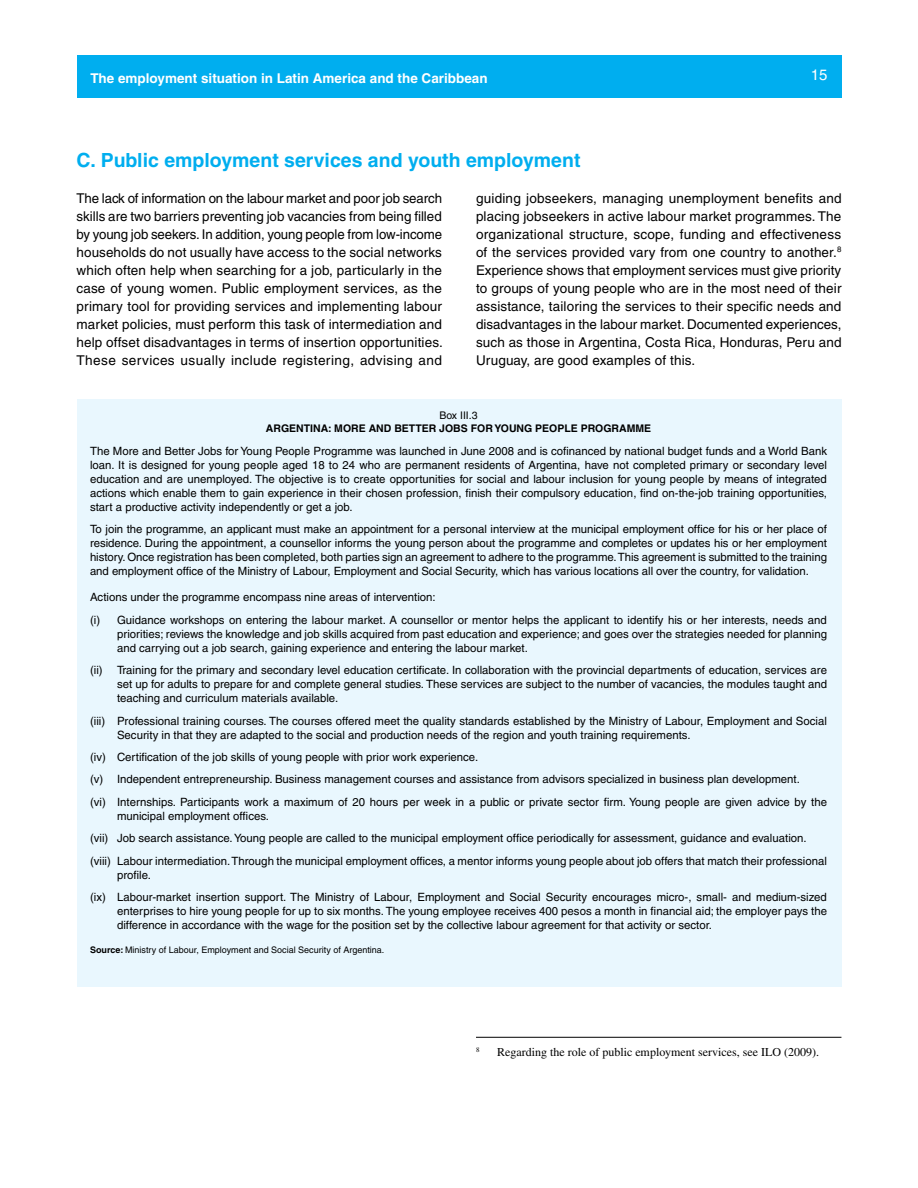
<style>
.page{position:relative;width:918px;height:1188px;background:#fff}
.page>*{position:absolute;margin:0;border:0;box-sizing:border-box;transform-origin:0 0}
.t1{font:700 19.5px "Helvetica";color:#00aeef}
.t2{font:15px "Helvetica";color:#fff}
.t3{font:13.5px/18px "Helvetica";letter-spacing:.025em;color:#000;text-align:justify}
.t4{font:700 13.5px "Helvetica";color:#fff}
.t5{font:12px "Times";color:#000}
.t6{font:11.4px/14px "Helvetica";color:#000}
.t7{font:700 10.5px "Helvetica";color:#000}
.t8{font:10.5px "Helvetica";color:#000}
.t9{font:9px "Helvetica";color:#000}
.t10{font:7.05px "Times";color:#000}
.s1{font-weight:700}
</style>
<div class="page">
<div style="left:77px;top:55px;width:764px;height:43px;background:#00aeef"></div>
<div style="left:77px;top:399px;width:764px;height:587px;background:#e9f7fe"></div>
<hr style="left:476px;top:1037px;width:365px;height:1px;background:#000">
<p class="t4" style="left:90px;top:70px;width:399px">The employment situation in Latin America and the Caribbean</p>
<h2 class="t2" style="left:811px;top:66px;width:18px">15</h2>
<h1 class="t1" style="left:77px;top:148px;width:506px">C. Public employment services and youth employment</h1>
<p class="t3" style="left:77px;top:189px;width:368px">The lack of information on the labour market and poor job search skills are two barriers preventing job vacancies from being filled by young job seekers. In addition, young people from low-income households do not usually have access to the social networks which often help when searching for a job, particularly in the case of young women. Public employment services, as the primary tool for providing services and implementing labour market policies, must perform this task of intermediation and help offset disadvantages in terms of insertion opportunities.<br>These services usually include registering, advising and</p>
<p class="t3" style="left:476px;top:189px;width:367px">guiding jobseekers, managing unemployment benefits and placing jobseekers in active labour market programmes. The organizational structure, scope, funding and effectiveness of the services provided vary from one country to another.<sup>8<br></sup>Experience shows that employment services must give priority to groups of young people who are in the most need of their assistance, tailoring the services to their specific needs and disadvantages in the labour market. Documented experiences, such as those in Argentina, Costa Rica, Honduras, Peru and Uruguay, are good examples of this.</p>
<p class="t8" style="left:439px;top:409px;width:40px">Box III.3</p>
<p class="t7" style="left:266px;top:422px;width:387px">ARGENTINA: MORE AND BETTER JOBS FOR YOUNG PEOPLE PROGRAMME</p>
<p class="t6" style="left:90px;top:444px;width:739px;text-align:justify">The More and Better Jobs for Young People Programme was launched in June 2008 and is cofinanced by national budget funds and a World Bank loan. It is designed for young people aged 18 to 24 who are permanent residents of Argentina, have not completed primary or secondary level education and are unemployed. The objective is to create opportunities for social and labour inclusion for young people by means of integrated actions which enable them to gain experience in their chosen profession, finish their compulsory education, find on-the-job training opportunities, start a productive activity independently or get a job.</p>
<p class="t6" style="left:90px;top:522px;width:739px;text-align:justify">To join the programme, an applicant must make an appointment for a personal interview at the municipal employment office for his or her place of residence. During the appointment, a counsellor informs the young person about the programme and completes or updates his or her employment history. Once registration has been completed, both parties sign an agreement to adhere to the programme. This agreement is submitted to the training and employment office of the Ministry of Labour, Employment and Social Security, which has various locations all over the country, for validation.</p>
<p class="t6" style="left:90px;top:586px;width:738px;line-height:22.5px">Actions under the programme encompass nine areas of intervention:<br>(i) Guidance workshops on entering the labour market. A counsellor or mentor helps the applicant to identify his or her interests, needs and</p>
<p class="t6" style="left:117px;top:627px;width:711px">priorities; reviews the knowledge and job skills acquired from past education and experience; and goes over the strategies needed for planning and carrying out a job search, gaining experience and entering the labour market.</p>
<p class="t6" style="left:117px;top:663px;width:712px;text-align:justify;text-indent:-27px">(ii) Training for the primary and secondary level education certificate. In collaboration with the provincial departments of education, services are set up for adults to prepare for and complete general studies. These services are subject to the number of vacancies, the modules taught and teaching and curriculum materials available.</p>
<p class="t6" style="left:117px;top:714px;width:711px;text-indent:-27px">(iii) Professional training courses. The courses offered meet the quality standards established by the Ministry of Labour, Employment and Social<br>Security in that they are adapted to the social and production needs of the region and youth training requirements.</p>
<p class="t6" style="left:90px;top:746px;width:738px;line-height:22.5px">(iv) Certification of the job skills of young people with prior work experience.<br>(v) Independent entrepreneurship. Business management courses and assistance from advisors specialized in business plan development.<br>(vi) Internships. Participants work a maximum of 20 hours per week in a public or private sector firm. Young people are given advice by the</p>
<p class="t6" style="left:90px;top:805px;width:738px;line-height:22.5px;text-indent:27px">municipal employment offices.<br>(vii) Job search assistance. Young people are called to the municipal employment office periodically for assessment, guidance and evaluation. (viii) Labour intermediation. Through the municipal employment offices, a mentor informs young people about job offers that match their professional</p>
<p class="t6" style="left:90px;top:863px;width:738px;line-height:22.5px;text-indent:27px">profile.<br>(ix) Labour-market insertion support. The Ministry of Labour, Employment and Social Security encourages micro-, small- and medium-sized</p>
<p class="t6" style="left:117px;top:904px;width:712px">enterprises to hire young people for up to six months. The young employee receives 400 pesos a month in financial aid; the employer pays the difference in accordance with the wage for the position set by the collective labour agreement for that activity or sector.</p>
<p class="t9" style="left:90px;top:944px;width:296px"><span class="s1">Source:</span> Ministry of Labour, Employment and Social Security of Argentina.</p>
<p class="t10" style="left:476px;top:1045px;width:5px">8</p>
<p class="t5" style="left:497px;top:1045px;width:323px">Regarding the role of public employment services, see ILO (2009).</p>
</div>
